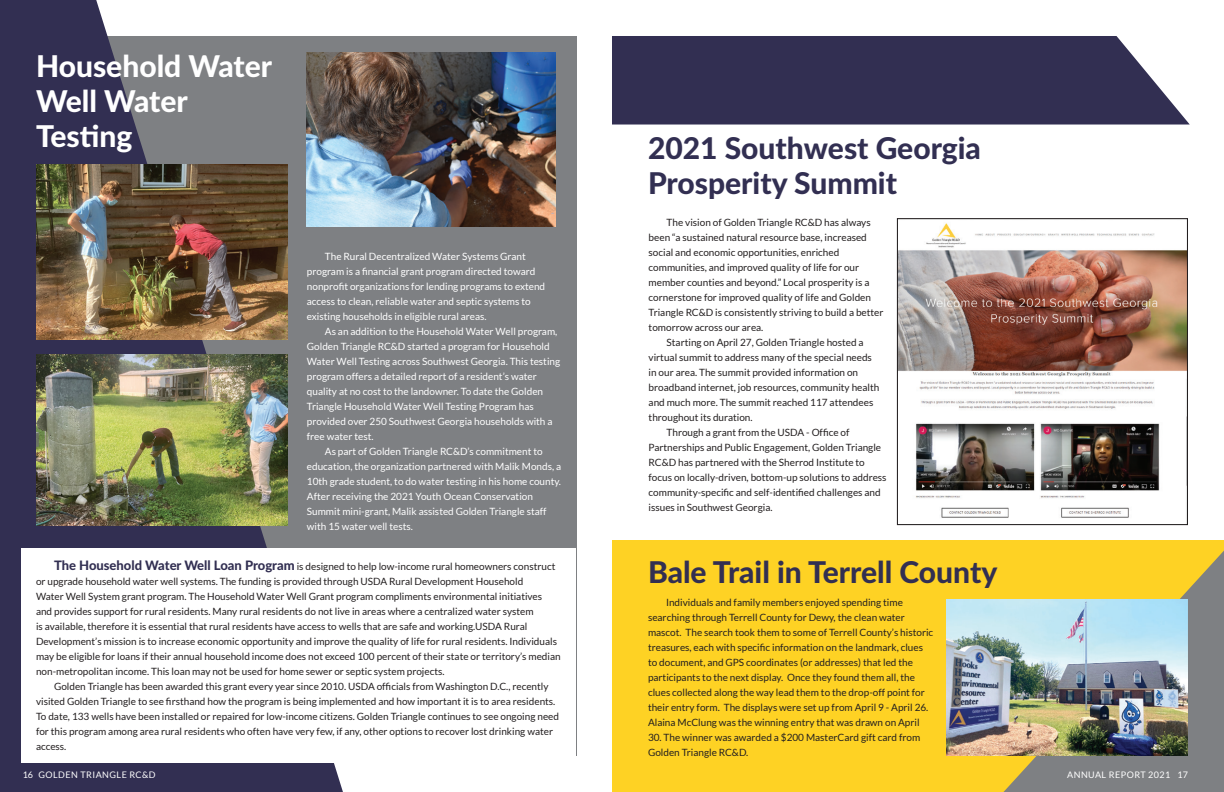
<style>
.page{position:relative;width:1224px;height:792px;background:#fff}
.page>*{position:absolute;margin:0;border:0;box-sizing:border-box;transform-origin:0 0}
.title_page{font:800 30px "Lato";color:#322f52}
.title_page-2{font:800 30px/35px "Lato";color:#fff}
.text_area__bold-b{font:10px/15px "Lato";color:#231f20}
.text_area__w{font:10px/15px "Lato";color:#231f20}
.text_area__w-2{font:10px/15px "Lato";color:#fff}
.title_page-3{font:9px "Lato";letter-spacing:.05em;color:#fff}
.s1{font-weight:800;font-size:13px;color:#322f52}
</style>
<div class="page">
<div style="left:53px;top:36px;width:523px;height:720px;background:#7e8083"></div>
<svg style="left:0;top:0;width:343px;height:792px;fill:#322f52"></svg>
<img style="left:307px;top:53px;width:249px;height:173px">
<img style="left:36px;top:164px;width:252px;height:176px">
<img style="left:36px;top:355px;width:252px;height:170px">
<div style="left:612px;top:541px;width:612px;height:251px;background:#fed224"></div>
<svg style="left:612px;top:36px;width:578px;height:89px;background:#3f3d5d"></svg>
<svg style="left:1004px;top:551px;width:220px;height:241px;fill:#7e8083"></svg>
<img style="left:947px;top:600px;width:241px;height:156px">
<img style="left:899px;top:223px;width:287px;height:295px">
<div style="left:897px;top:218px;width:291px;height:307px;border:1px solid #231f20"></div>
<div style="left:22px;top:548px;width:554px;height:214px;background:#fff"></div>
<p class="title_page-2" style="left:36px;top:47px;width:238px">Household Water<br>Well Water<br>Testing</p>
<p class="text_area__w-2" style="left:307px;top:249px;width:240px;text-indent:18px">The Rural Decentralized Water Systems Grant program is a financial grant program directed toward nonprofit organizations for lending programs to extend access to clean, reliable water and septic systems to existing households in eligible rural areas.</p>
<p class="text_area__w-2" style="left:307px;top:324px;width:255px;text-indent:18px">As an addition to the Household Water Well program, Golden Triangle RC&amp;D started a program for Household Water Well Testing across Southwest Georgia. This testing program offers a detailed report of a resident’s water quality at no cost to the landowner. To date the Golden Triangle Household Water Well Testing Program has provided over 250 Southwest Georgia households with a free water test.</p>
<p class="text_area__w-2" style="left:307px;top:444px;width:256px;text-indent:18px">As part of Golden Triangle RC&amp;D’s commitment to education, the organization partnered with Malik Monds, a 10th grade student, to do water testing in his home county.<br>After receiving the 2021 Youth Ocean Conservation Summit mini-grant, Malik assisted Golden Triangle staff with 15 water well tests.</p>
<p class="title_page" style="left:648px;top:126px;width:334px">2021 Southwest Georgia</p>
<p class="title_page" style="left:648px;top:161px;width:251px">Prosperity Summit</p>
<p class="text_area__bold-b" style="left:649px;top:215px;width:236px;text-indent:18px">The vision of Golden Triangle RC&amp;D has always been “a sustained natural resource base, increased social and economic opportunities, enriched communities, and improved quality of life for our member counties and beyond.” Local prosperity is a cornerstone for improved quality of life and Golden Triangle RC&amp;D is consistently striving to build a better tomorrow across our area.</p>
<p class="text_area__bold-b" style="left:649px;top:335px;width:232px;text-indent:18px">Starting on April 27, Golden Triangle hosted a virtual summit to address many of the special needs in our area. The summit provided information on broadband internet, job resources, community health and much more. The summit reached 117 attendees throughout its duration.</p>
<p class="text_area__bold-b" style="left:649px;top:425px;width:240px;text-indent:18px">Through a grant from the USDA - Office of Partnerships and Public Engagement, Golden Triangle RC&amp;D has partnered with the Sherrod Institute to focus on locally-driven, bottom-up solutions to address community-specific and self-identified challenges and issues in Southwest Georgia.</p>
<p class="text_area__w" style="left:36px;top:558px;width:526px;text-indent:18px"><span class="s1">The Household Water Well Loan Program</span> is designed to help low-income rural homeowners construct or upgrade household water well systems. The funding is provided through USDA Rural Development Household<br>Water Well System grant program. The Household Water Well Grant program compliments environmental initiatives and provides support for rural residents. Many rural residents do not live in areas where a centralized water system<br>is available, therefore it is essential that rural residents have access to wells that are safe and working.USDA Rural Development’s mission is to increase economic opportunity and improve the quality of life for rural residents. Individuals may be eligible for loans if their annual household income does not exceed 100 percent of their state or territory’s median non-metropolitan income. This loan may not be used for home sewer or septic system projects.</p>
<p class="text_area__w" style="left:36px;top:678px;width:525px;text-indent:18px">Golden Triangle has been awarded this grant every year since 2010. USDA officials from Washington D.C., recently visited Golden Triangle to see firsthand how the program is being implemented and how important it is to area residents.<br>To date, 133 wells have been installed or repaired for low-income citizens. Golden Triangle continues to see ongoing need for this program among area rural residents who often have very few, if any, other options to recover lost drinking water access.</p>
<p class="title_page-3" style="left:23px;top:770px;width:135px">16 GOLDEN TRIANGLE RC&amp;D</p>
<p class="title_page-3" style="left:1067px;top:770px;width:122px">ANNUAL REPORT 2021 17</p>
<p class="title_page" style="left:648px;top:550px;width:351px">Bale Trail in Terrell County</p>
<p class="text_area__bold-b" style="left:648px;top:595px;width:287px;text-indent:18px">Individuals and family members enjoyed spending time searching through Terrell County for Dewy, the clean water mascot. The search took them to some of Terrell County’s historic treasures, each with specific information on the landmark, clues to document, and GPS coordinates (or addresses) that led the participants to the next display. Once they found them all, the clues collected along the way lead them to the drop-off point for their entry form. The displays were set up from April 9 - April 26.<br>Alaina McClung was the winning entry that was drawn on April</p>
<p class="text_area__bold-b" style="left:648px;top:730px;width:274px">30. The winner was awarded a $200 MasterCard gift card from<br>Golden Triangle RC&amp;D.</p>
</div>
